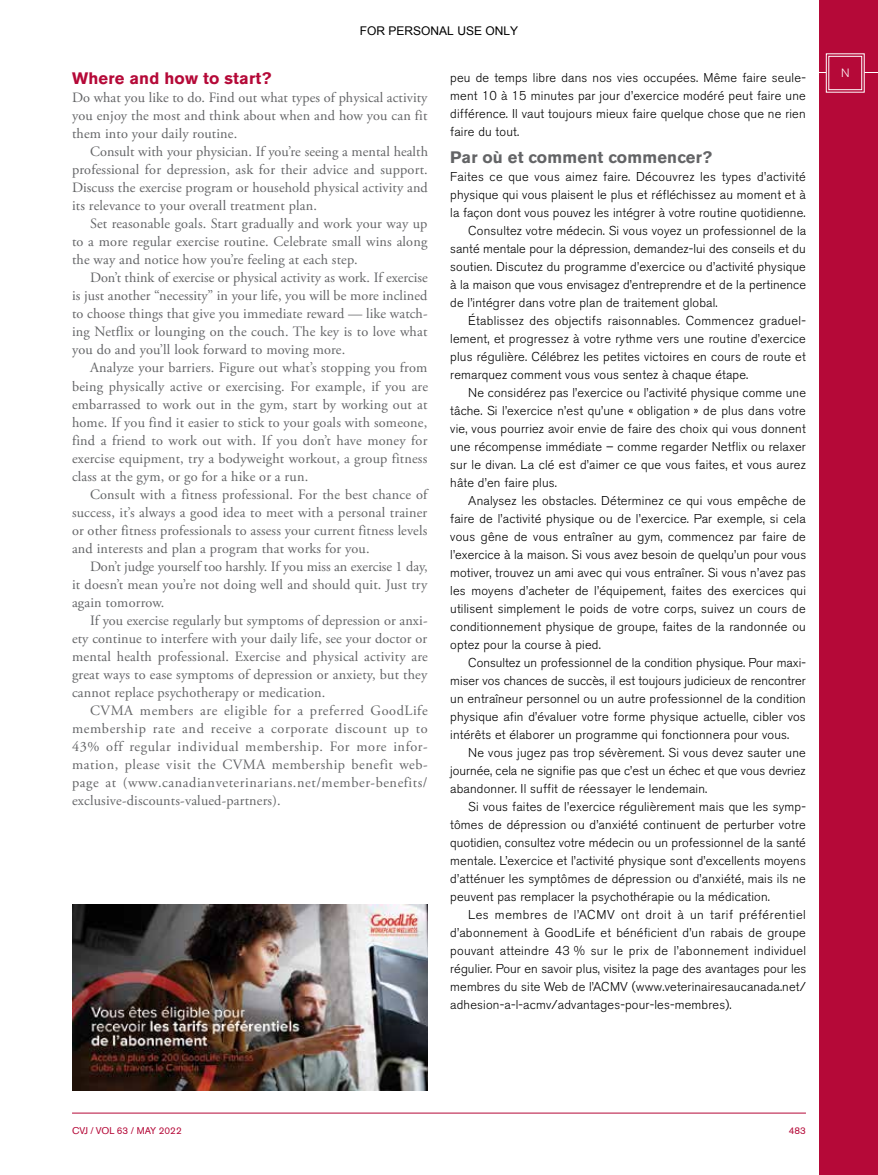
<style>
.page{position:relative;width:878px;height:1175px;background:#fff}
.page>*{position:absolute;margin:0;border:0;box-sizing:border-box;transform-origin:0 0}
.t1{font:700 16.5px "Akzidenz Grotesk BE";letter-spacing:.015em;color:#636466}
.t2{font:700 16.5px "Akzidenz Grotesk BE";letter-spacing:.015em;color:#b50938}
.t3{font:14.25px/18px "Adobe Garamond Pro";letter-spacing:.01em;color:#636466;text-align:justify}
.t4{font:300 12.75px/18px "Akzidenz Grotesk BE";letter-spacing:.015em;color:#000;text-align:justify}
.t5{font:300 12.75px "Akzidenz Grotesk BE";letter-spacing:.04em;color:#000}
.t6{font:12px "Arial";color:#000}
.t7{font:300 12px "Akzidenz Grotesk BE";color:#fff}
.t8{font:9.75px "Akzidenz Grotesk BE";color:#b50938}
</style>
<div class="page">
<hr style="left:72px;top:1112px;width:734px;height:1px;background:#b50938">
<div style="left:819px;top:0;width:59px;height:1174px;background:#b50938"></div>
<hr style="left:812px;top:72px;width:66px;height:1px;background:#fff">
<svg style="left:825px;top:53px;width:39px;height:40px"></svg>
<div style="left:828px;top:56px;width:34px;height:34px;border:1px solid #fff"></div>
<img style="left:72px;top:904px;width:356px;height:186px">
<p class="t6" style="left:360px;top:24px;width:160px">FOR PERSONAL USE ONLY</p>
<p class="t2" style="left:72px;top:69px;width:201px">Where and how to start?</p>
<p class="t3" style="left:72px;top:89px;width:357px">Do what you like to do. Find out what types of physical activity you enjoy the most and think about when and how you can fit them into your daily routine.</p>
<p class="t3" style="left:72px;top:143px;width:357px;text-indent:18px">Consult with your physician. If you’re seeing a mental health professional for depression, ask for their advice and support.<br>Discuss the exercise program or household physical activity and its relevance to your overall treatment plan.</p>
<p class="t3" style="left:72px;top:215px;width:357px;text-indent:18px">Set reasonable goals. Start gradually and work your way up to a more regular exercise routine. Celebrate small wins along the way and notice how you’re feeling at each step.</p>
<p class="t3" style="left:72px;top:269px;width:357px;text-indent:18px">Don’t think of exercise or physical activity as work. If exercise is just another “necessity” in your life, you will be more inclined to choose things that give you immediate reward — like watch&shy;ing Netflix or lounging on the couch. The key is to love what you do and you’ll look forward to moving more.</p>
<p class="t3" style="left:72px;top:359px;width:357px;text-indent:18px">Analyze your barriers. Figure out what’s stopping you from being physically active or exercising. For example, if you are embarrassed to work out in the gym, start by working out at home. If you find it easier to stick to your goals with someone, find a friend to work out with. If you don’t have money for exercise equipment, try a bodyweight workout, a group fitness class at the gym, or go for a hike or a run.</p>
<p class="t3" style="left:72px;top:485px;width:357px;text-indent:18px">Consult with a fitness professional. For the best chance of success, it’s always a good idea to meet with a personal trainer or other fitness professionals to assess your current fitness levels and interests and plan a program that works for you.</p>
<p class="t3" style="left:72px;top:557px;width:357px;text-indent:18px">Don’t judge yourself too harshly. If you miss an exercise 1 day, it doesn’t mean you’re not doing well and should quit. Just try again tomorrow.</p>
<p class="t3" style="left:72px;top:611px;width:357px;text-indent:18px">If you exercise regularly but symptoms of depression or anxi&shy;ety continue to interfere with your daily life, see your doctor or mental health professional. Exercise and physical activity are great ways to ease symptoms of depression or anxiety, but they cannot replace psychotherapy or medication.</p>
<p class="t3" style="left:72px;top:701px;width:357px;text-indent:18px">CVMA members are eligible for a preferred GoodLife membership rate and receive a corporate discount up to 43% off regular individual membership. For more infor&shy;mation, please visit the CVMA membership benefit web&shy;page at (www.canadianveterinarians.net/member-benefits/ exclusive-discounts-valued-partners).</p>
<p class="t4" style="left:450px;top:68px;width:357px">peu de temps libre dans nos vies occupées. Même faire seule-</p>
<p class="t7" style="left:841px;top:67px;width:10px">N</p>
<p class="t4" style="left:450px;top:86px;width:357px">ment 10 à 15 minutes par jour d’exercice modéré peut faire une différence. Il vaut toujours mieux faire quelque chose que ne rien faire du tout.</p>
<p class="t1" style="left:450px;top:147px;width:263px">Par où et comment commencer?</p>
<p class="t4" style="left:450px;top:167px;width:357px">Faites ce que vous aimez faire. Découvrez les types d’activité</p>
<p class="t4" style="left:450px;top:185px;width:357px">physique qui vous plaisent le plus et réfléchissez au moment et à</p>
<p class="t4" style="left:450px;top:203px;width:357px">la façon dont vous pouvez les intégrer à votre routine quotidienne.</p>
<p class="t4" style="left:468px;top:221px;width:339px">Consultez votre médecin. Si vous voyez un professionnel de la</p>
<p class="t4" style="left:450px;top:239px;width:357px">santé mentale pour la dépression, demandez-lui des conseils et du</p>
<p class="t4" style="left:450px;top:257px;width:357px">soutien. Discutez du programme d’exercice ou d’activité physique</p>
<p class="t4" style="left:450px;top:275px;width:357px">à la maison que vous envisagez d’entreprendre et de la pertinence</p>
<p class="t4" style="left:450px;top:293px;width:269px">de l’intégrer dans votre plan de traitement global.</p>
<p class="t4" style="left:468px;top:311px;width:339px">Établissez des objectifs raisonnables. Commencez graduel-</p>
<p class="t4" style="left:450px;top:329px;width:357px">lement, et progressez à votre rythme vers une routine d’exercice</p>
<p class="t4" style="left:450px;top:347px;width:357px">plus régulière. Célébrez les petites victoires en cours de route et</p>
<p class="t4" style="left:450px;top:365px;width:299px">remarquez comment vous vous sentez à chaque étape.</p>
<p class="t4" style="left:468px;top:383px;width:339px">Ne considérez pas l’exercice ou l’activité physique comme une</p>
<p class="t4" style="left:450px;top:401px;width:357px">tâche. Si l’exercice n’est qu’une « obligation » de plus dans votre</p>
<p class="t4" style="left:450px;top:419px;width:357px">vie, vous pourriez avoir envie de faire des choix qui vous donnent</p>
<p class="t4" style="left:450px;top:437px;width:357px">une récompense immédiate – comme regarder Netflix ou relaxer</p>
<p class="t4" style="left:450px;top:455px;width:357px">sur le divan. La clé est d’aimer ce que vous faites, et vous aurez</p>
<p class="t4" style="left:450px;top:473px;width:108px">hâte d’en faire plus.</p>
<p class="t4" style="left:468px;top:491px;width:339px">Analysez les obstacles. Déterminez ce qui vous empêche de</p>
<p class="t4" style="left:450px;top:509px;width:357px">faire de l’activité physique ou de l’exercice. Par exemple, si cela</p>
<p class="t4" style="left:450px;top:527px;width:357px">vous gêne de vous entraîner au gym, commencez par faire de</p>
<p class="t4" style="left:450px;top:545px;width:357px">l’exercice à la maison. Si vous avez besoin de quelqu’un pour vous</p>
<p class="t4" style="left:450px;top:563px;width:357px">motiver, trouvez un ami avec qui vous entraîner. Si vous n’avez pas</p>
<p class="t4" style="left:450px;top:581px;width:357px">les moyens d’acheter de l’équipement, faites des exercices qui</p>
<p class="t4" style="left:450px;top:599px;width:357px">utilisent simplement le poids de votre corps, suivez un cours de</p>
<p class="t4" style="left:450px;top:617px;width:357px">conditionnement physique de groupe, faites de la randonnée ou</p>
<p class="t4" style="left:450px;top:635px;width:152px">optez pour la course à pied.</p>
<p class="t4" style="left:468px;top:653px;width:339px">Consultez un professionnel de la condition physique. Pour maxi-</p>
<p class="t4" style="left:450px;top:671px;width:357px">miser vos chances de succès, il est toujours judicieux de rencontrer</p>
<p class="t4" style="left:450px;top:689px;width:357px">un entraîneur personnel ou un autre professionnel de la condition</p>
<p class="t4" style="left:450px;top:707px;width:357px">physique afin d’évaluer votre forme physique actuelle, cibler vos</p>
<p class="t4" style="left:450px;top:725px;width:340px">intérêts et élaborer un programme qui fonctionnera pour vous.</p>
<p class="t4" style="left:468px;top:743px;width:339px">Ne vous jugez pas trop sévèrement. Si vous devez sauter une</p>
<p class="t4" style="left:450px;top:761px;width:357px">journée, cela ne signifie pas que c’est un échec et que vous devriez</p>
<p class="t4" style="left:450px;top:779px;width:258px">abandonner. Il suffit de réessayer le lendemain.</p>
<p class="t4" style="left:468px;top:797px;width:339px">Si vous faites de l’exercice régulièrement mais que les symp-</p>
<p class="t4" style="left:450px;top:815px;width:357px">tômes de dépression ou d’anxiété continuent de perturber votre</p>
<p class="t4" style="left:450px;top:833px;width:357px">quotidien, consultez votre médecin ou un professionnel de la santé</p>
<p class="t4" style="left:450px;top:851px;width:357px">mentale. L’exercice et l’activité physique sont d’excellents moyens</p>
<p class="t4" style="left:450px;top:869px;width:357px">d’atténuer les symptômes de dépression ou d’anxiété, mais ils ne</p>
<p class="t4" style="left:450px;top:887px;width:321px">peuvent pas remplacer la psychothérapie ou la médication.</p>
<p class="t5" style="left:468px;top:907px;width:339px">Les membres de l’ACMV ont droit à un tarif préférentiel</p>
<p class="t4" style="left:450px;top:923px;width:357px">d’abonnement à GoodLife et bénéficient d’un rabais de groupe</p>
<p class="t4" style="left:450px;top:941px;width:357px">pouvant atteindre 43 % sur le prix de l’abonnement individuel</p>
<p class="t4" style="left:450px;top:959px;width:357px">régulier. Pour en savoir plus, visitez la page des avantages pour les</p>
<p class="t4" style="left:450px;top:977px;width:357px">membres du site Web de l’ACMV (www.veterinairesaucanada.net/</p>
<p class="t4" style="left:450px;top:995px;width:283px">adhesion-a-l-acmv/advantages-pour-les-membres).</p>
<p class="t8" style="left:72px;top:1125px;width:111px">CVJ / VOL 63 / MAY 2022</p>
<p class="t8" style="left:788px;top:1125px;width:19px">483</p>
</div>
